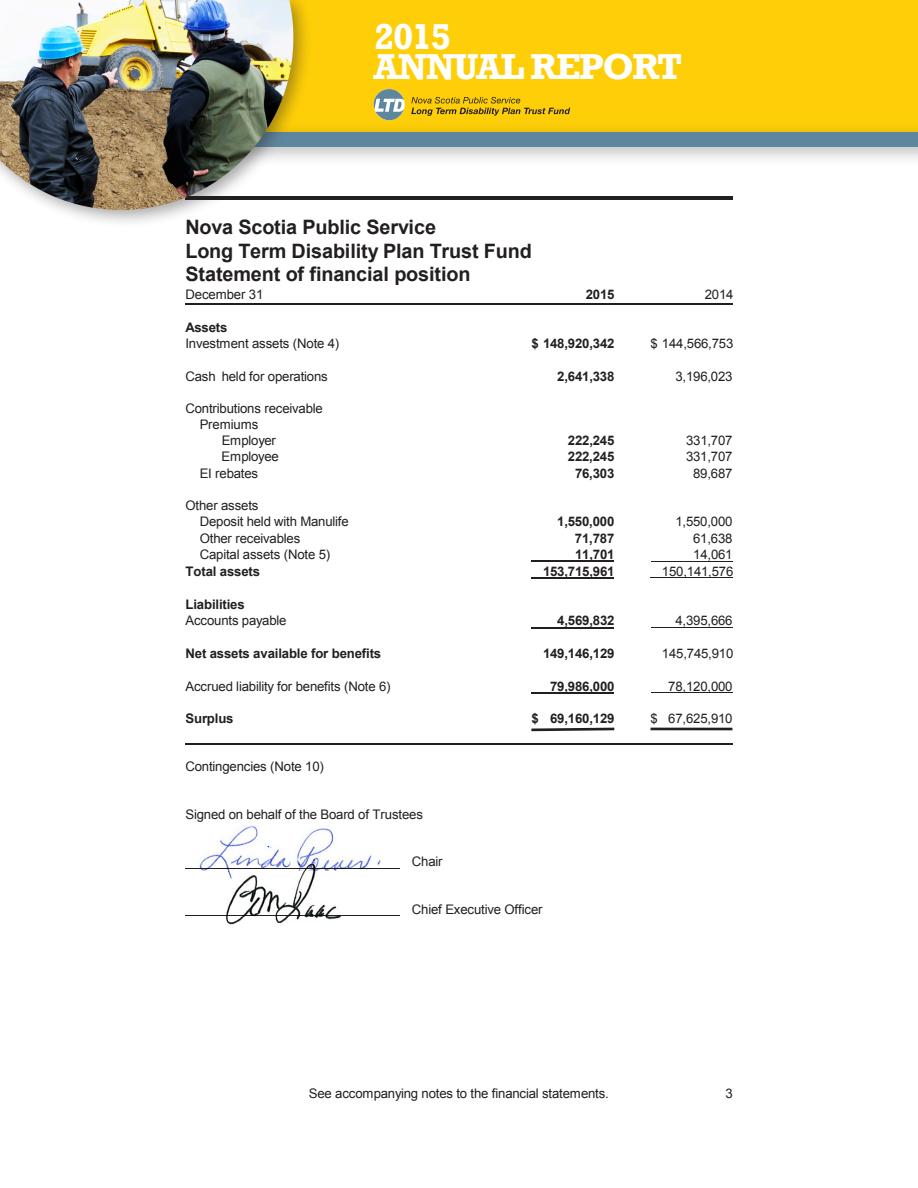
<style>
.page{position:relative;width:918px;height:1188px;background:#fff}
.page>*{position:absolute;margin:0;border:0;box-sizing:border-box;transform-origin:0 0}
.t1{font:700 36.9px "Rockwell";letter-spacing:-.04em;color:#fff}
.t2{font:700 19.8px/23.5px "Arial";letter-spacing:-.005em;color:#231f20}
.t3{font:13.2px/16.4px "Arial";letter-spacing:-.015em;color:#231f20}
.t4{font:700 13.2px "Arial";letter-spacing:-.015em;color:#231f20}
</style>
<div class="page">
<hr style="left:185px;top:196px;width:548px;height:3px;background:#231f20">
<hr style="left:185px;top:303px;width:548px;height:2px;background:#231f20">
<hr style="left:185px;top:743px;width:548px;height:2px;background:#231f20">
<hr style="left:531px;top:561px;width:83px;height:1px;background:#231f20">
<hr style="left:651px;top:561px;width:81px;height:1px;background:#231f20">
<hr style="left:531px;top:577px;width:83px;height:2px;background:#231f20">
<hr style="left:651px;top:577px;width:82px;height:1px;background:#231f20">
<hr style="left:531px;top:627px;width:83px;height:1px;background:#231f20">
<hr style="left:651px;top:627px;width:81px;height:1px;background:#231f20">
<hr style="left:531px;top:692px;width:83px;height:2px;background:#231f20">
<hr style="left:651px;top:692px;width:81px;height:1px;background:#231f20">
<hr style="left:186px;top:868px;width:214px;height:1px;background:#231f20">
<hr style="left:186px;top:915px;width:214px;height:1px;background:#231f20">
<hr style="left:651px;top:728px;width:81px;height:2px;background:#231f20">
<svg style="left:531px;top:727px;width:84px;height:5px"></svg>
<div style="left:45px;top:1px;width:873px;height:138px;background:#fece08"></div>
<div style="left:2px;top:122px;width:916px;height:45px;background:#231f20;opacity:.3"></div>
<div style="left:13px;top:132px;width:905px;height:15px;background:#5e879f"></div>
<svg style="left:373px;top:89px;width:31px;height:31px"></svg>
<svg style="left:411px;top:97px;width:159px;height:19px"></svg>
<div style="left:0;top:0;width:312px;height:229px;background:#231f20;opacity:.4"></div>
<img style="left:0;top:0;width:293px;height:210px">
<img style="left:225px;top:880px;width:116px;height:45px">
<img style="left:199px;top:825px;width:182px;height:55px">
<h1 class="t1" style="left:374px;top:14px;width:79px">2015</h1>
<h1 class="t1" style="left:374px;top:44px;width:310px">ANNUAL REPORT</h1>
<h2 class="t2" style="left:186px;top:216px;width:348px">Nova Scotia Public Service<br>Long Term Disability Plan Trust Fund<br>Statement of financial position</h2>
<p class="t3" style="left:186px;top:287px;width:79px">December 31</p>
<p class="t4" style="left:586px;top:288px;width:30px">2015</p>
<p class="t3" style="left:705px;top:287px;width:30px">2014</p>
<p class="t4" style="left:185px;top:320px;width:43px">Assets</p>
<p class="t3" style="left:185px;top:336px;width:155px">Investment assets (Note 4)</p>
<p class="t4" style="left:531px;top:336px;width:85px">$ 148,920,342</p>
<p class="t3" style="left:651px;top:336px;width:84px">$ 144,566,753</p>
<p class="t3" style="left:185px;top:368px;width:144px">Cash held for operations</p>
<p class="t4" style="left:557px;top:369px;width:59px">2,641,338</p>
<p class="t3" style="left:675px;top:368px;width:59px">3,196,023</p>
<p class="t3" style="left:185px;top:400px;width:139px">Contributions receivable</p>
<p class="t3" style="left:200px;top:416px;width:60px">Premiums</p>
<p class="t3" style="left:222px;top:432px;width:56px">Employer</p>
<p class="t4" style="left:568px;top:433px;width:48px">222,245</p>
<p class="t3" style="left:686px;top:432px;width:48px">331,707</p>
<p class="t3" style="left:222px;top:449px;width:59px">Employee</p>
<p class="t4" style="left:568px;top:450px;width:48px">222,245</p>
<p class="t3" style="left:686px;top:449px;width:48px">331,707</p>
<p class="t3" style="left:200px;top:465px;width:60px">EI rebates</p>
<p class="t4" style="left:575px;top:466px;width:41px">76,303</p>
<p class="t3" style="left:693px;top:465px;width:41px">89,687</p>
<p class="t3" style="left:200px;top:497px;width:151px;text-indent:-14px">Other assets<br>Deposit held with Manulife</p>
<p class="t4" style="left:557px;top:514px;width:59px">1,550,000</p>
<p class="t3" style="left:675px;top:514px;width:59px">1,550,000</p>
<p class="t3" style="left:200px;top:530px;width:102px">Other receivables</p>
<p class="t4" style="left:575px;top:531px;width:41px">71,787</p>
<p class="t3" style="left:693px;top:530px;width:41px">61,638</p>
<p class="t3" style="left:200px;top:547px;width:132px">Capital assets (Note 5)</p>
<p class="t4" style="left:575px;top:547px;width:41px">11,701</p>
<p class="t3" style="left:693px;top:547px;width:41px">14,061</p>
<p class="t4" style="left:186px;top:564px;width:76px">Total assets</p>
<p class="t4" style="left:543px;top:564px;width:73px">153,715,961</p>
<p class="t3" style="left:662px;top:563px;width:73px">150,141,576</p>
<p class="t4" style="left:186px;top:597px;width:61px">Liabilities</p>
<p class="t3" style="left:186px;top:613px;width:103px">Accounts payable</p>
<p class="t4" style="left:557px;top:613px;width:59px">4,569,832</p>
<p class="t3" style="left:675px;top:613px;width:59px">4,395,666</p>
<p class="t4" style="left:186px;top:646px;width:197px">Net assets available for benefits</p>
<p class="t4" style="left:543px;top:646px;width:73px">149,146,129</p>
<p class="t3" style="left:662px;top:646px;width:73px">145,745,910</p>
<p class="t3" style="left:186px;top:678px;width:207px">Accrued liability for benefits (Note 6)</p>
<p class="t4" style="left:550px;top:679px;width:66px">79,986,000</p>
<p class="t3" style="left:668px;top:678px;width:66px">78,120,000</p>
<p class="t4" style="left:186px;top:711px;width:50px">Surplus</p>
<p class="t4" style="left:531px;top:711px;width:85px">$ 69,160,129</p>
<p class="t3" style="left:651px;top:710px;width:84px">$ 67,625,910</p>
<p class="t3" style="left:185px;top:758px;width:140px">Contingencies (Note 10)</p>
<p class="t3" style="left:185px;top:806px;width:239px">Signed on behalf of the Board of Trustees</p>
<p class="t3" style="left:412px;top:854px;width:32px">Chair</p>
<p class="t3" style="left:412px;top:901px;width:132px">Chief Executive Officer</p>
<p class="t3" style="left:309px;top:1085px;width:302px">See accompanying notes to the financial statements.</p>
<p class="t3" style="left:725px;top:1085px;width:9px">3</p>
</div>
